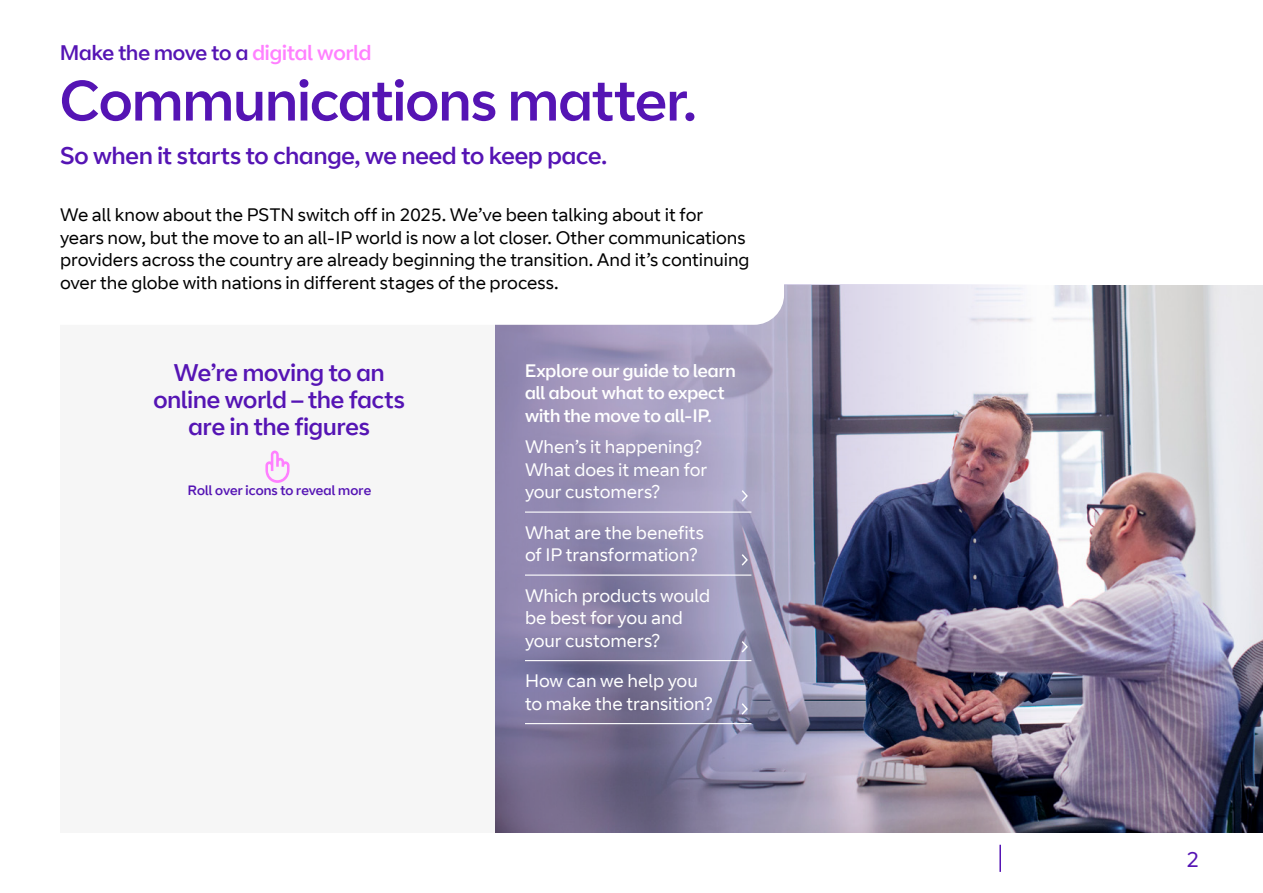
<style>
.page{position:relative;width:1263px;height:893px;background:#fff}
.page>*{position:absolute;margin:0;border:0;box-sizing:border-box;transform-origin:0 0}
.t1{font:57px "BT Curve Headline";letter-spacing:-.01em;color:#5514b4}
.t2{font:24px/27.2px "BT Curve Headline";color:#5514b4;text-align:center}
.t3{font:21.6px "BT Curve";color:#5514b4}
.t4{font:21px "BT Curve Headline";letter-spacing:-.005em;color:#5514b4}
.t5{font:18px/22.5px "BT Curve";letter-spacing:-.005em;color:#000}
.t6{font:18px/22.5px "BT Curve";letter-spacing:-.005em;color:#fff}
.t7{font:18px/22.5px "BT Curve Headline";color:#fff}
.t8{font:13.5px "BT Curve Headline";letter-spacing:.01em;color:#5514b4}
.s1{color:#ff80ff}
</style>
<div class="page">
<img style="left:1040px;top:285px;width:223px;height:548px">
<img style="left:495px;top:284px;width:545px;height:549px">
<div style="left:60px;top:315px;width:435px;height:518px;background:#f6f6f6"></div>
<svg style="left:495px;top:284px;width:289px;height:41px"></svg>
<hr style="left:525px;top:511px;width:226px;height:2px;background:#fff">
<hr style="left:525px;top:574px;width:226px;height:2px;background:#fff">
<hr style="left:525px;top:660px;width:226px;height:1px;background:#fff">
<hr style="left:525px;top:723px;width:226px;height:1px;background:#fff">
<svg style="left:265px;top:451px;width:24px;height:32px"></svg>
<svg style="left:740px;top:489px;width:9px;height:14px"></svg>
<svg style="left:740px;top:553px;width:9px;height:14px"></svg>
<svg style="left:740px;top:639px;width:9px;height:15px"></svg>
<svg style="left:740px;top:702px;width:9px;height:14px"></svg>
<hr style="left:999px;top:845px;width:2px;height:27px;background:#5514b4">
<p class="t4" style="left:60px;top:40px;width:313px">Make the move to a <span class="s1">digital world</span></p>
<h1 class="t1" style="left:60px;top:66px;width:638px">Communications matter.</h1>
<h2 class="t2" style="left:60px;top:143px;width:548px">So when it starts to change, we need to keep pace.</h2>
<p class="t5" style="left:60px;top:204px;width:691px">We all know about the PSTN switch off in 2025. We’ve been talking about it for years now, but the move to an all-IP world is now a lot closer. Other communications providers across the country are already beginning the transition. And it’s continuing over the globe with nations in different stages of the process.</p>
<h2 class="t2" style="left:153px;top:360px;width:253px">We’re moving to an online world – the facts are in the figures</h2>
<p class="t8" style="left:188px;top:482px;width:185px">Roll over icons to reveal more</p>
<p class="t7" style="left:525px;top:360px;width:212px">Explore our guide to learn all about what to expect with the move to all-IP.</p>
<p class="t6" style="left:525px;top:436px;width:184px">When’s it happening?<br>What does it mean for your customers?</p>
<p class="t6" style="left:525px;top:522px;width:180px">What are the benefits of IP transformation?</p>
<p class="t6" style="left:525px;top:585px;width:187px">Which products would be best for you and your customers?</p>
<p class="t6" style="left:525px;top:670px;width:189px">How can we help you to make the transition?</p>
<p class="t3" style="left:1186px;top:846px;width:15px">2</p>
</div>
